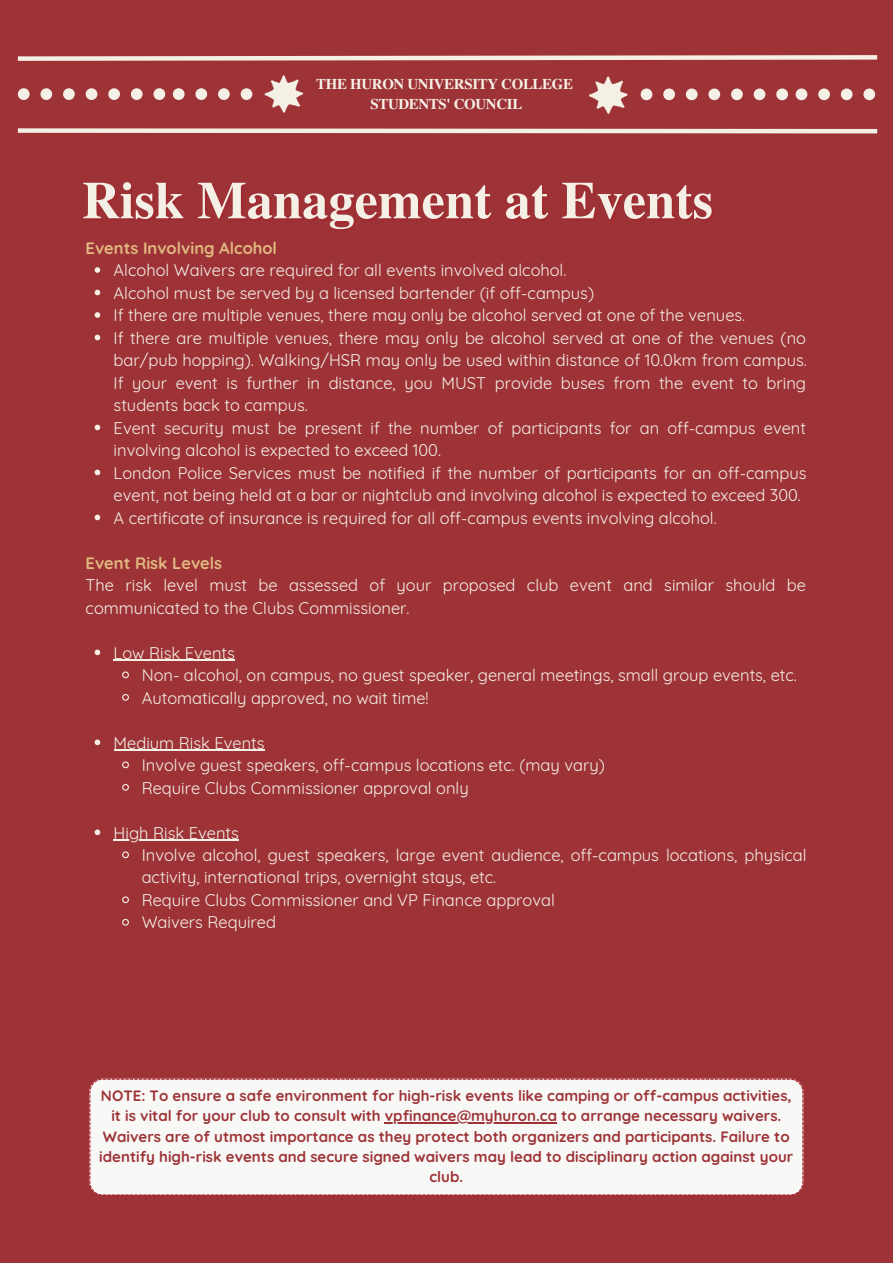
<style>
.page{position:relative;width:893px;height:1264px;background:#fff}
.page>*{position:absolute;margin:0;border:0;box-sizing:border-box;transform-origin:0 0}
.t1{font:700 52.5px "Te X Gyre Termes";color:#f5f0e6}
.t2{font:16.5px/22.5px "Quicksand";color:#f5f0e6}
.t3{font:700 16.5px "Quicksand";color:#e1b981}
.t4{font:700 15px/20.2px "Quicksand";color:#9d3337;text-align:center}
.t5{font:700 14.85px "Te X Gyre Termes";letter-spacing:-.02em;color:#f5f0e6}
</style>
<div class="page">
<div style="left:0;top:0;width:892px;height:1262px;background:#9d3337"></div>
<svg style="left:17px;top:55px;width:861px;height:6px;background:#dec0b9"></svg>
<svg style="left:17px;top:128px;width:861px;height:6px;background:#dec0b9"></svg>
<svg style="left:589px;top:76px;width:39px;height:38px"></svg>
<svg style="left:264px;top:75px;width:39px;height:38px"></svg>
<svg style="left:18px;top:88px;width:12px;height:12px"></svg>
<div style="left:40px;top:88px;width:12px;height:12px;background:#f5f0e6;border-radius:50%"></div>
<div style="left:63px;top:88px;width:12px;height:12px;background:#f5f0e6;border-radius:50%"></div>
<div style="left:86px;top:88px;width:11px;height:12px;background:#f5f0e6;border-radius:50%"></div>
<div style="left:108px;top:88px;width:12px;height:12px;background:#f5f0e6;border-radius:50%"></div>
<div style="left:131px;top:88px;width:12px;height:12px;background:#f5f0e6;border-radius:50%"></div>
<svg style="left:153px;top:88px;width:12px;height:12px"></svg>
<svg style="left:173px;top:88px;width:11px;height:12px"></svg>
<div style="left:195px;top:88px;width:12px;height:12px;background:#f5f0e6;border-radius:50%"></div>
<div style="left:218px;top:88px;width:12px;height:12px;background:#f5f0e6;border-radius:50%"></div>
<div style="left:241px;top:88px;width:11px;height:12px;background:#f5f0e6;border-radius:50%"></div>
<svg style="left:640px;top:88px;width:12px;height:12px"></svg>
<div style="left:663px;top:88px;width:12px;height:12px;background:#f5f0e6;border-radius:50%"></div>
<div style="left:685px;top:88px;width:12px;height:12px;background:#f5f0e6;border-radius:50%"></div>
<div style="left:708px;top:88px;width:12px;height:12px;background:#f5f0e6;border-radius:50%"></div>
<div style="left:731px;top:88px;width:11px;height:12px;background:#f5f0e6;border-radius:50%"></div>
<div style="left:753px;top:88px;width:12px;height:12px;background:#f5f0e6;border-radius:50%"></div>
<svg style="left:776px;top:88px;width:12px;height:12px"></svg>
<svg style="left:795px;top:88px;width:12px;height:12px"></svg>
<div style="left:818px;top:88px;width:11px;height:12px;background:#f5f0e6;border-radius:50%"></div>
<div style="left:840px;top:88px;width:12px;height:12px;background:#f5f0e6;border-radius:50%"></div>
<div style="left:863px;top:88px;width:12px;height:12px;background:#f5f0e6;border-radius:50%"></div>
<svg style="left:95px;top:267px;width:5px;height:6px"></svg>
<svg style="left:95px;top:290px;width:5px;height:5px"></svg>
<svg style="left:95px;top:312px;width:5px;height:6px"></svg>
<svg style="left:95px;top:335px;width:5px;height:5px"></svg>
<svg style="left:95px;top:424px;width:5px;height:6px"></svg>
<svg style="left:95px;top:469px;width:5px;height:6px"></svg>
<svg style="left:95px;top:514px;width:5px;height:6px"></svg>
<svg style="left:95px;top:649px;width:5px;height:6px"></svg>
<hr style="left:114px;top:659px;width:121px;height:1px;background:#f5f0e6">
<svg style="left:122px;top:671px;width:7px;height:8px"></svg>
<svg style="left:122px;top:694px;width:7px;height:7px"></svg>
<svg style="left:95px;top:739px;width:5px;height:6px"></svg>
<hr style="left:114px;top:749px;width:150px;height:1px;background:#f5f0e6">
<svg style="left:122px;top:761px;width:7px;height:8px"></svg>
<svg style="left:122px;top:784px;width:7px;height:7px"></svg>
<svg style="left:95px;top:829px;width:5px;height:6px"></svg>
<hr style="left:114px;top:839px;width:125px;height:1px;background:#f5f0e6">
<svg style="left:122px;top:851px;width:7px;height:8px"></svg>
<svg style="left:122px;top:896px;width:7px;height:8px"></svg>
<svg style="left:122px;top:918px;width:7px;height:8px"></svg>
<div style="left:89px;top:1078px;width:714px;height:117px;background:#f8f8f6"></div>
<hr style="left:385px;top:1122px;width:172px;height:1px;background:#9d3337">
<p class="t5" style="left:316px;top:73px;width:258px">THE HURON UNIVERSITY COLLEGE</p>
<p class="t5" style="left:370px;top:93px;width:153px">STUDENTS' COUNCIL</p>
<p class="t1" style="left:82px;top:159px;width:632px">Risk Management at Events</p>
<p class="t3" style="left:86px;top:237px;width:193px">Events Involving Alcohol</p>
<p class="t2" style="left:114px;top:259px;width:454px">Alcohol Waivers are required for all events involved alcohol.</p>
<p class="t2" style="left:114px;top:281px;width:482px">Alcohol must be served by a licensed bartender (if off-campus)</p>
<p class="t2" style="left:114px;top:304px;width:633px">If there are multiple venues, there may only be alcohol served at one of the venues.</p>
<p class="t2" style="left:114px;top:326px;width:694px;text-align:justify">If there are multiple venues, there may only be alcohol served at one of the venues (no bar/pub hopping). Walking/HSR may only be used within distance of 10.0km from campus.<br>If your event is further in distance, you MUST provide buses from the event to bring students back to campus.</p>
<p class="t2" style="left:114px;top:416px;width:693px">Event security must be present if the number of participants for an off-campus event involving alcohol is expected to exceed 100.</p>
<p class="t2" style="left:114px;top:461px;width:694px">London Police Services must be notified if the number of participants for an off-campus event, not being held at a bar or nightclub and involving alcohol is expected to exceed 300.</p>
<p class="t2" style="left:114px;top:506px;width:604px">A certificate of insurance is required for all off-campus events involving alcohol.</p>
<p class="t3" style="left:86px;top:552px;width:138px">Event Risk Levels</p>
<p class="t2" style="left:86px;top:573px;width:722px">The risk level must be assessed of your proposed club event and similar should be communicated to the Clubs Commissioner.</p>
<p class="t2" style="left:114px;top:641px;width:123px">Low Risk Events</p>
<p class="t2" style="left:142px;top:663px;width:656px">Non- alcohol, on campus, no guest speaker, general meetings, small group events, etc.</p>
<p class="t2" style="left:142px;top:686px;width:288px">Automatically approved, no wait time!</p>
<p class="t2" style="left:114px;top:731px;width:152px">Medium Risk Events</p>
<p class="t2" style="left:142px;top:753px;width:464px">Involve guest speakers, off-campus locations etc. (may vary)</p>
<p class="t2" style="left:142px;top:776px;width:328px">Require Clubs Commissioner approval only</p>
<p class="t2" style="left:114px;top:821px;width:127px">High Risk Events</p>
<p class="t2" style="left:142px;top:843px;width:666px">Involve alcohol, guest speakers, large event audience, off-campus locations, physical activity, international trips, overnight stays, etc.</p>
<p class="t2" style="left:142px;top:888px;width:414px">Require Clubs Commissioner and VP Finance approval</p>
<p class="t2" style="left:142px;top:911px;width:136px">Waivers Required</p>
<p class="t4" style="left:99px;top:1085px;width:695px">NOTE: To ensure a safe environment for high-risk events like camping or off-campus activities, it is vital for your club to consult with vpfinance@myhuron.ca to arrange necessary waivers.<br>Waivers are of utmost importance as they protect both organizers and participants. Failure to identify high-risk events and secure signed waivers may lead to disciplinary action against your club.</p>
</div>
